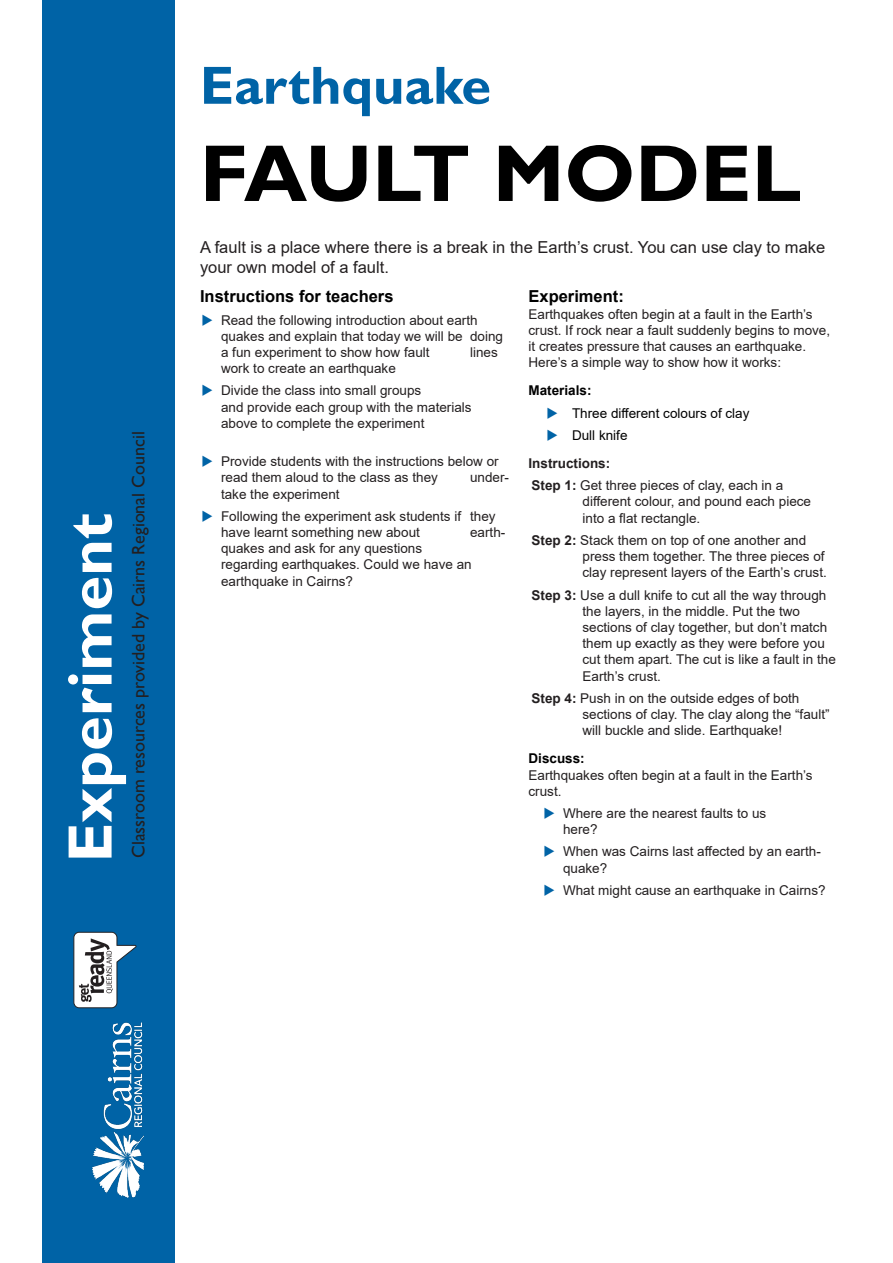
<style>
.page{position:relative;width:893px;height:1263px;background:#fff}
.page>*{position:absolute;margin:0;border:0;box-sizing:border-box;transform-origin:0 0}
.t1{font:700 81px "Gill Sans";color:#000}
.t2{font:700 63px "Gill Sans";color:#fff}
.t3{font:700 54px "Gill Sans";color:#0063a6}
.t4{font:18px "Gill Sans";color:#231f20}
.t5{font:16.5px/19.8px "Arial";color:#231f20}
.t6{font:700 16.5px "Arial";color:#000}
.t7{font:13.5px/16.2px "Arial";color:#231f20}
.t8{font:13.5px "Arial";color:#000}
.t9{font:700 13.5px "Arial";color:#000}
.t10{font:700 13.5px "Arial";color:#231f20}
.s1{color:#0063a6}
.s2{font-weight:700}
</style>
<div class="page">
<div style="left:43px;top:0;width:132px;height:1263px;background:#0063a6"></div>
<img style="left:92px;top:1023px;width:52px;height:175px">
<svg style="left:73px;top:932px;width:63px;height:76px"></svg>
<p class="t4" style="left:128px;top:858px;width:428px;rotate:-90deg">Classroom resources provided by Cairns Regional Council</p>
<p class="t2" style="left:52px;top:862px;width:351px;rotate:-90deg">Experiment</p>
<p class="t3" style="left:200px;top:53px;width:293px">Earthquake</p>
<p class="t1" style="left:200px;top:125px;width:603px">FAULT MODEL</p>
<p class="t5" style="left:200px;top:238px;width:627px">A fault is a place where there is a break in the Earth’s crust. You can use clay to make your own model of a fault.</p>
<p class="t6" style="left:200px;top:285px;width:195px">Instructions for teachers</p>
<p class="t7" style="left:221px;top:312px;width:284px;text-indent:-20px"><span class="s1">◆</span> Read the following introduction about earth quakes and explain that today we will be doing a fun experiment to show how fault</p>
<p class="t7" style="left:470px;top:344px;width:29px">lines</p>
<p class="t7" style="left:221px;top:360px;width:176px">work to create an earthquake</p>
<p class="t7" style="left:221px;top:382px;width:252px;text-indent:-20px"><span class="s1">◆</span> Divide the class into small groups<br>and provide each group with the materials above to complete the experiment</p>
<p class="t7" style="left:221px;top:453px;width:279px;text-indent:-20px"><span class="s1">◆</span> Provide students with the instructions below or read them aloud to the class as they</p>
<p class="t7" style="left:470px;top:469px;width:41px">under-</p>
<p class="t7" style="left:221px;top:486px;width:120px">take the experiment</p>
<p class="t7" style="left:221px;top:508px;width:276px;text-indent:-20px"><span class="s1">◆</span> Following the experiment ask students if they have learnt something new about</p>
<p class="t7" style="left:470px;top:524px;width:37px">earth-</p>
<p class="t7" style="left:221px;top:540px;width:252px">quakes and ask for any questions regarding earthquakes. Could we have an earthquake in Cairns?</p>
<p class="t6" style="left:528px;top:285px;width:97px">Experiment:</p>
<p class="t7" style="left:528px;top:306px;width:303px">Earthquakes often begin at a fault in the Earth’s crust. If rock near a fault suddenly begins to move, it creates pressure that causes an earthquake.<br>Here’s a simple way to show how it works:</p>
<p class="t9" style="left:528px;top:381px;width:65px">Materials:</p>
<p class="t8" style="left:546px;top:404px;width:205px"><span class="s1">◆</span> Three different colours of clay</p>
<p class="t8" style="left:546px;top:426px;width:83px"><span class="s1">◆</span> Dull knife</p>
<p class="t10" style="left:528px;top:454px;width:83px">Instructions:</p>
<p class="t7" style="left:582px;top:477px;width:230px;text-indent:-51px"><span class="s2">Step 1:</span> Get three pieces of clay, each in a different colour, and pound each piece into a flat rectangle.</p>
<p class="t7" style="left:582px;top:532px;width:246px;text-indent:-51px"><span class="s2">Step 2:</span> Stack them on top of one another and press them together. The three pieces of clay represent layers of the Earth’s crust.</p>
<p class="t7" style="left:582px;top:586px;width:255px;text-indent:-51px"><span class="s2">Step 3:</span> Use a dull knife to cut all the way through the layers, in the middle. Put the two sections of clay together, but don’t match them up exactly as they were before you cut them apart. The cut is like a fault in the Earth’s crust.</p>
<p class="t7" style="left:582px;top:690px;width:249px;text-indent:-51px"><span class="s2">Step 4:</span> Push in on the outside edges of both sections of clay. The clay along the “fault” will buckle and slide. Earthquake!</p>
<p class="t9" style="left:528px;top:749px;width:58px">Discuss:</p>
<p class="t7" style="left:528px;top:766px;width:286px">Earthquakes often begin at a fault in the Earth’s crust.</p>
<p class="t7" style="left:563px;top:805px;width:205px;text-indent:-20px"><span class="s1">◆</span> Where are the nearest faults to us here?</p>
<p class="t7" style="left:563px;top:843px;width:259px;text-indent:-20px"><span class="s1">◆</span> When was Cairns last affected by an earth&shy;quake?</p>
<p class="t7" style="left:543px;top:882px;width:284px"><span class="s1">◆</span> What might cause an earthquake in Cairns?</p>
</div>
